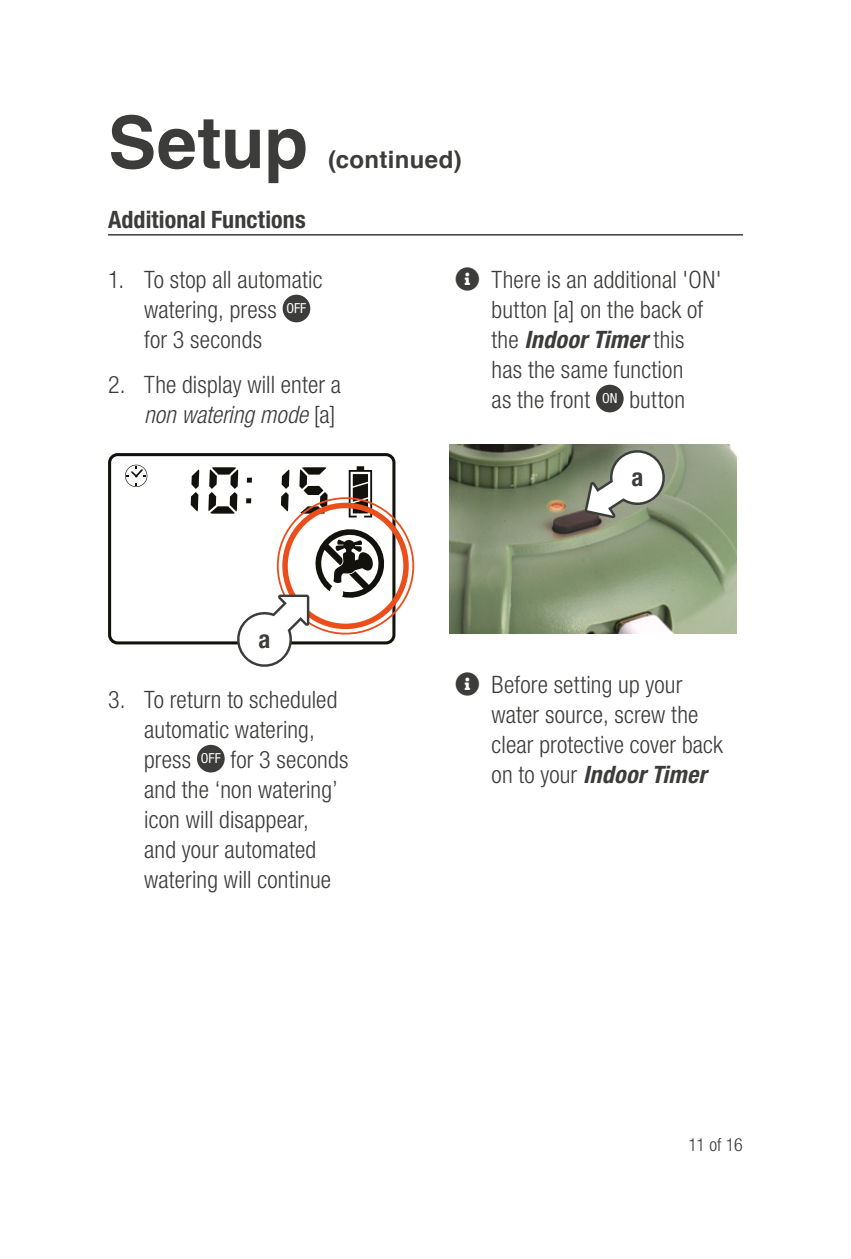
<style>
.page{position:relative;width:851px;height:1259px;background:#fff}
.page>*{position:absolute;margin:0;border:0;box-sizing:border-box;transform-origin:0 0}
.Heading__no_TOC{font:700 72px "Helvetica";color:#3c3c3b}
.Label{font:700 condensed 24.9px "Helvetica Neue LT Std";color:#3c3c3b}
.t1{font:300 condensed 24px/30px "Helvetica Neue LT Std";letter-spacing:.01em;color:#3c3c3b}
.Subheading{font:700 condensed 24px "Helvetica Neue LT Std";letter-spacing:.005em;color:#3c3c3b}
.Heading__no_TOC-2{font:700 24px "Helvetica";letter-spacing:.015em;color:#3c3c3b}
.t2{font:300 condensed 18px "Helvetica Neue LT Std";color:#3c3c3b}
.t3{font:condensed 13.8px "Helvetica Neue LT Std";color:#fff}
.s1{font-style:italic}
.s2{font-weight:700;font-style:italic}
</style>
<div class="page">
<hr style="left:108px;top:234px;width:634px;height:2px;background:#3c3c3b">
<div style="left:282px;top:295px;width:28px;height:27px;background:#3c3c3b;border-radius:50%"></div>
<div style="left:197px;top:745px;width:28px;height:27px;background:#3c3c3b;border-radius:50%"></div>
<div style="left:596px;top:385px;width:27px;height:27px;background:#3c3c3b;border-radius:50%"></div>
<svg style="left:348px;top:466px;width:24px;height:51px"></svg>
<svg style="left:125px;top:465px;width:22px;height:22px"></svg>
<svg style="left:191px;top:469px;width:8px;height:42px"></svg>
<svg style="left:208px;top:467px;width:30px;height:47px"></svg>
<svg style="left:246px;top:498px;width:5px;height:5px"></svg>
<svg style="left:247px;top:478px;width:5px;height:4px"></svg>
<svg style="left:281px;top:469px;width:8px;height:42px"></svg>
<svg style="left:299px;top:467px;width:28px;height:47px"></svg>
<div style="left:108px;top:453px;width:287px;height:191px;border:3px solid #12110b;border-radius:8px"></div>
<div style="left:282px;top:503px;width:126px;height:126px;border:5px solid #e94e1b;border-radius:50%"></div>
<svg style="left:234px;top:526px;width:153px;height:141px"></svg>
<img style="left:449px;top:444px;width:287px;height:189px">
<svg style="left:584px;top:446px;width:84px;height:72px"></svg>
<p class="Heading__no_TOC" style="left:108px;top:85px;width:201px">Setup</p>
<p class="Subheading" style="left:108px;top:205px;width:199px">Additional Functions</p>
<p class="Heading__no_TOC-2" style="left:328px;top:140px;width:135px">(continued)</p>
<p class="t1" style="left:108px;top:264px;width:216px;text-align:center">1. To stop all automatic watering, press</p>
<p class="t3" style="left:286px;top:300px;width:21px">OFF</p>
<p class="t1" style="left:144px;top:324px;width:119px">for 3 seconds</p>
<p class="t1" style="left:108px;top:369px;width:234px;text-align:right">2. The display will enter a <span class="s1">non watering mode</span> [a]</p>
<p class="t1" style="left:491px;top:264px;width:231px">There is an additional 'ON' button [a] on the back of the <span class="s2">Indoor Timer</span> this<br>has the same function<br>as the front</p>
<p class="t3" style="left:602px;top:390px;width:17px">ON</p>
<p class="t1" style="left:629px;top:384px;width:57px">button</p>
<p class="Label" style="left:631px;top:462px;width:13px">a</p>
<p class="Label" style="left:258px;top:624px;width:13px">a</p>
<p class="t1" style="left:144px;top:684px;width:195px;text-indent:-36px">3. To return to scheduled automatic watering, press</p>
<p class="t1" style="left:144px;top:744px;width:206px;text-indent:86px">for 3 seconds and the ‘non watering’ icon will disappear,<br>and your automated watering will continue</p>
<p class="t3" style="left:201px;top:750px;width:21px">OFF</p>
<p class="t1" style="left:491px;top:669px;width:233px">Before setting up your water source, screw the clear protective cover back on to your <span class="s2">Indoor Timer</span></p>
<p class="t2" style="left:688px;top:1134px;width:56px">11 of 16</p>
</div>
